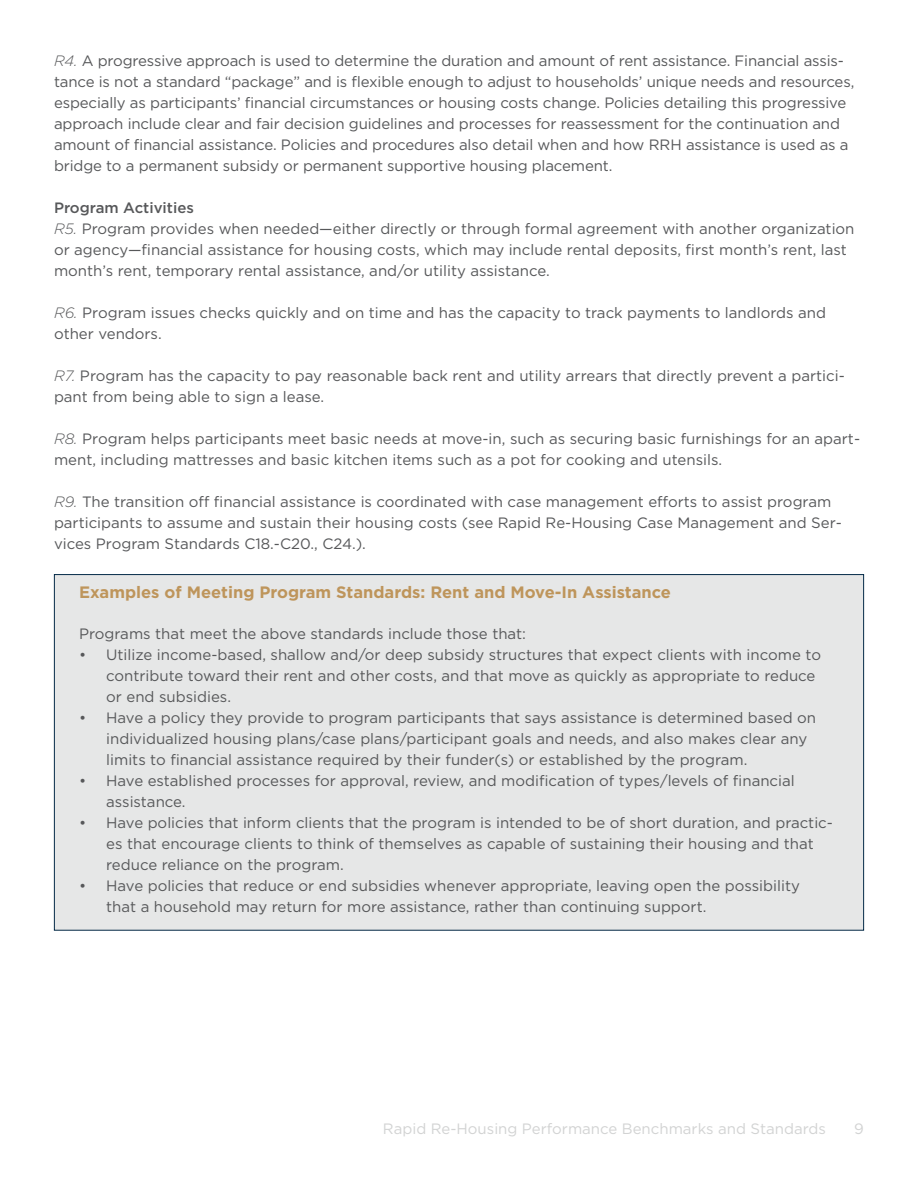
<style>
.page{position:relative;width:918px;height:1188px;background:#fff}
.page>*{position:absolute;margin:0;border:0;box-sizing:border-box;transform-origin:0 0}
.t1{font:700 16.5px "Gotham";color:#be955b}
.t2{font:15px/21px "Gotham";color:#57585a}
.t3{font:15px "Gotham";color:#d2d3d3}
.s1{font-weight:300;font-style:italic}
.s2{font-weight:500}
</style>
<div class="page">
<div style="left:54px;top:574px;width:810px;height:357px;background:#e6e7e7;border:1px solid #042a47"></div>
<p class="t2" style="left:54px;top:50px;width:802px"><span class="s1">R4.</span> A progressive approach is used to determine the duration and amount of rent assistance. Financial assis&shy;tance is not a standard “package” and is flexible enough to adjust to households’ unique needs and resources, especially as participants’ financial circumstances or housing costs change. Policies detailing this progressive approach include clear and fair decision guidelines and processes for reassessment for the continuation and amount of financial assistance. Policies and procedures also detail when and how RRH assistance is used as a bridge to a permanent subsidy or permanent supportive housing placement.</p>
<p class="t2" style="left:54px;top:197px;width:802px"><span class="s2">Program Activities<br></span><span class="s1">R5.</span> Program provides when needed—either directly or through formal agreement with another organization or agency—financial assistance for housing costs, which may include rental deposits, first month’s rent, last month’s rent, temporary rental assistance, and/or utility assistance.</p>
<p class="t2" style="left:54px;top:302px;width:773px"><span class="s1">R6.</span> Program issues checks quickly and on time and has the capacity to track payments to landlords and other vendors.</p>
<p class="t2" style="left:54px;top:365px;width:792px"><span class="s1">R7.</span> Program has the capacity to pay reasonable back rent and utility arrears that directly prevent a partici&shy;pant from being able to sign a lease.</p>
<p class="t2" style="left:54px;top:428px;width:808px"><span class="s1">R8.</span> Program helps participants meet basic needs at move-in, such as securing basic furnishings for an apart&shy;ment, including mattresses and basic kitchen items such as a pot for cooking and utensils.</p>
<p class="t2" style="left:54px;top:491px;width:789px"><span class="s1">R9.</span> The transition off financial assistance is coordinated with case management efforts to assist program participants to assume and sustain their housing costs (see Rapid Re-Housing Case Management and Ser&shy;vices Program Standards C18.-C20., C24.).</p>
<p class="t1" style="left:79px;top:581px;width:593px">Examples of Meeting Program Standards: Rent and Move-In Assistance</p>
<p class="t2" style="left:79px;top:623px;width:448px">Programs that meet the above standards include those that:</p>
<p class="t2" style="left:106px;top:644px;width:716px;text-indent:-27px">• Utilize income-based, shallow and/or deep subsidy structures that expect clients with income to contribute toward their rent and other costs, and that move as quickly as appropriate to reduce or end subsidies.</p>
<p class="t2" style="left:106px;top:707px;width:712px;text-indent:-27px">• Have a policy they provide to program participants that says assistance is determined based on individualized housing plans/case plans/participant goals and needs, and also makes clear any limits to financial assistance required by their funder(s) or established by the program.</p>
<p class="t2" style="left:106px;top:770px;width:690px;text-indent:-27px">• Have established processes for approval, review, and modification of types/levels of financial assistance.</p>
<p class="t2" style="left:106px;top:812px;width:728px;text-indent:-27px">• Have policies that inform clients that the program is intended to be of short duration, and practic&shy;es that encourage clients to think of themselves as capable of sustaining their housing and that reduce reliance on the program.</p>
<p class="t2" style="left:106px;top:875px;width:695px;text-indent:-27px">• Have policies that reduce or end subsidies whenever appropriate, leaving open the possibility that a household may return for more assistance, rather than continuing support.</p>
<p class="t3" style="left:383px;top:1119px;width:444px">Rapid Re-Housing Performance Benchmarks and Standards</p>
<p class="t3" style="left:854px;top:1119px;width:11px">9</p>
</div>
